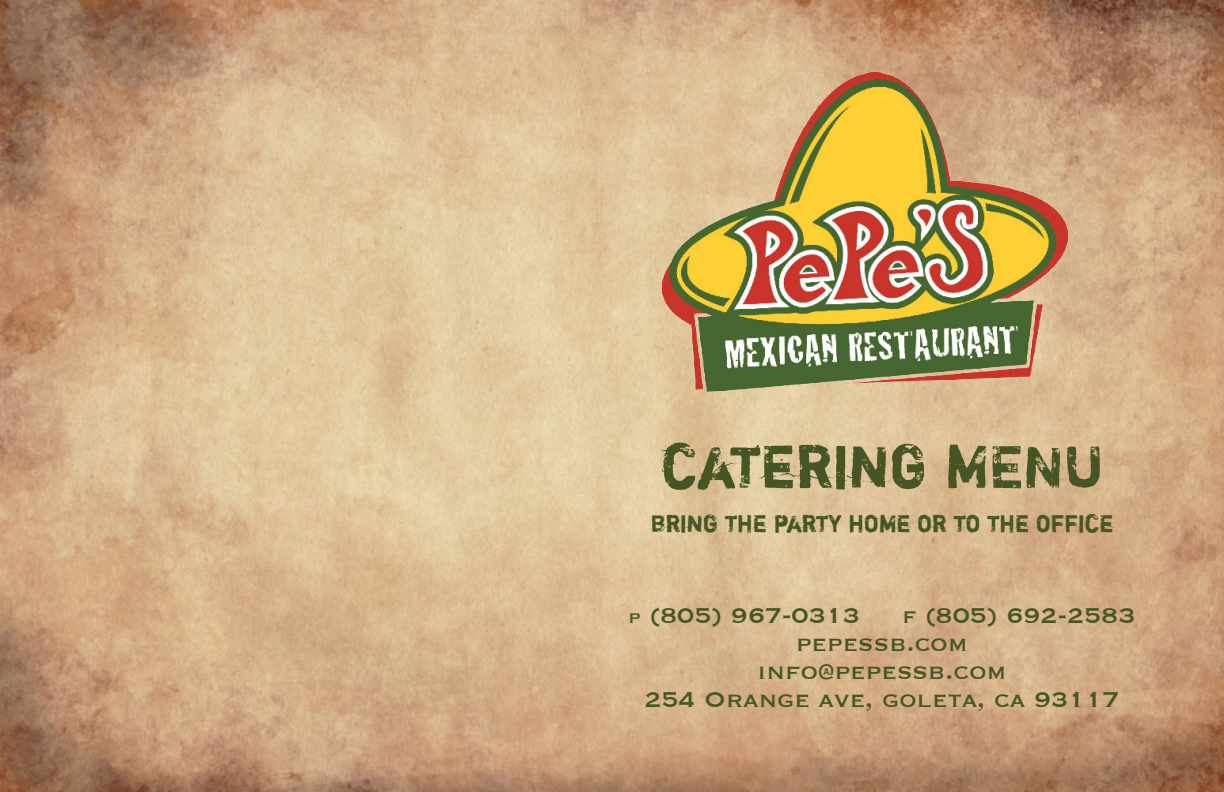
<style>
.page{position:relative;width:1224px;height:792px;background:#fff}
.page>*{position:absolute;margin:0;border:0;box-sizing:border-box;transform-origin:0 0}
.t1{font:60px "Shortcut";color:#455525}
.t2{font:28px "Copperplate";color:#475626}
.t3{font:24px "Shortcut";color:#455525}
.s1{font-size:22px}
</style>
<div class="page">
<img style="left:0;top:0;width:1224px;height:792px">
<img style="left:662px;top:72px;width:406px;height:323px">
<p class="t1" style="left:661px;top:429px;width:444px">CATERING MENU</p>
<p class="t3" style="left:651px;top:508px;width:464px">BRING THE PARTY HOME OR TO THE OFFICE</p>
<p class="t2" style="left:629px;top:597px;width:233px"><span class="s1">p</span> (805) 967-0313</p>
<p class="t2" style="left:903px;top:597px;width:234px"><span class="s1">F</span> (805) 692-2583</p>
<p class="t2" style="left:796px;top:625px;width:173px">pepessb.com</p>
<p class="t2" style="left:757px;top:653px;width:251px">info@pepessb.com</p>
<p class="t2" style="left:644px;top:681px;width:477px">254 Orange ave, goleta, ca 93117</p>
</div>
